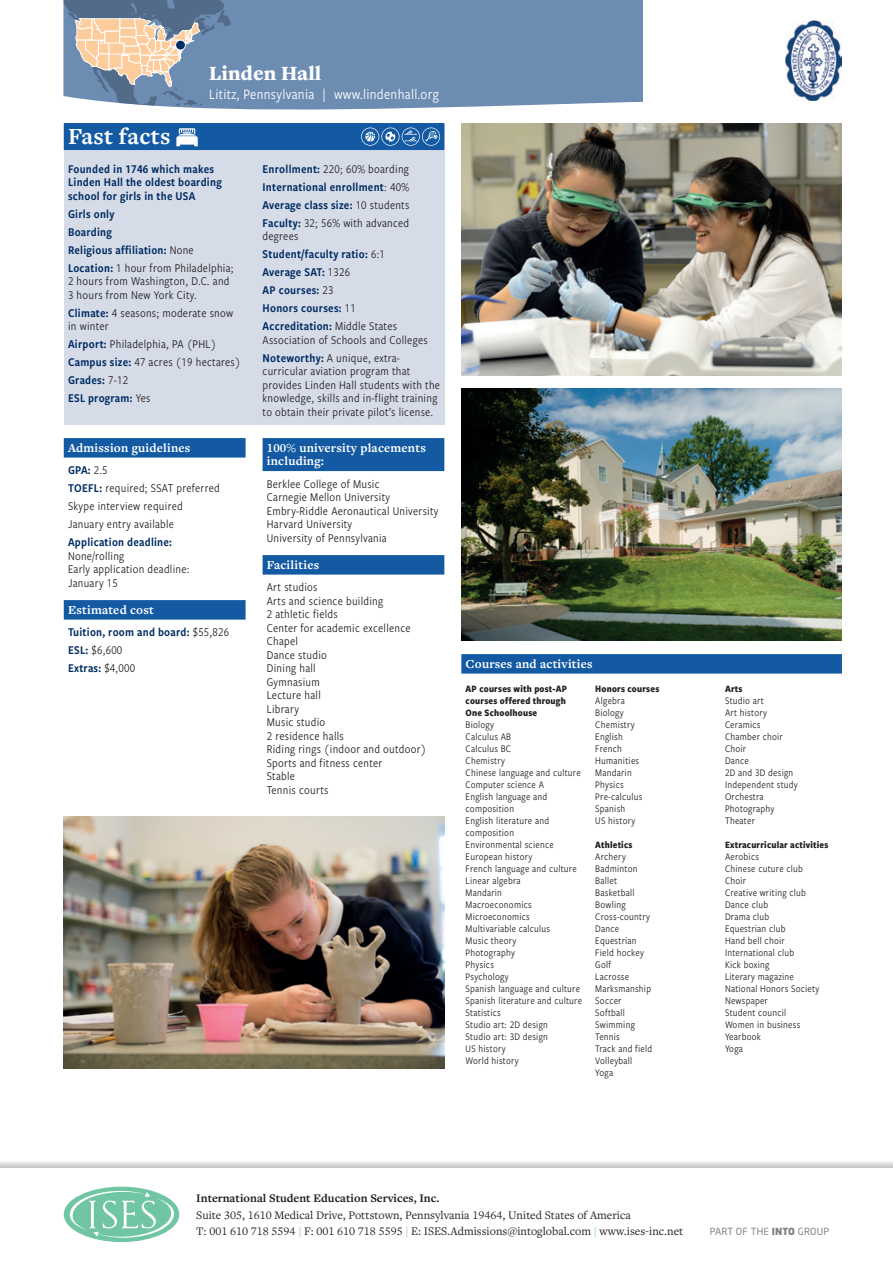
<style>
.page{position:relative;width:893px;height:1263px;background:#fff}
.page>*{position:absolute;margin:0;border:0;box-sizing:border-box;transform-origin:0 0}
.t1{font:700 24px "Freight Text Pro";letter-spacing:.01em;color:#fff}
.t2{font:900 21px "Freight Text Pro";color:#fff}
.t3{font:15px "Freight Sans Cnd Pro";letter-spacing:.02em;color:#fff}
.t4{font:700 12.75px/13.5px "Freight Text Pro";letter-spacing:.015em;color:#fff}
.t5{font:12.3px/13.5px "Freight Sans Cnd Pro";letter-spacing:.02em;color:#231f20}
.t6{font:12.3px/18px "Freight Sans Cnd Pro Semi";letter-spacing:.02em;color:#002c62}
.t7{font:12px/16.5px "Freight Text Pro";color:#231f20}
.t8{font:700 12px "Freight Text Pro";color:#231f20}
.t9{font:10.5px/12px "Freight Sans Cnd Pro";letter-spacing:.02em;color:#231f20}
.t10{font:700 10.2px/12px "Freight Sans Cnd Pro";letter-spacing:.02em;color:#231f20;text-align:justify}
.t11{font:9.75px "Neo Sans";letter-spacing:.02em;color:#808285}
.s1{font-family:"Freight Sans Cnd Pro";color:#231f20}
.s2{font-family:"Freight Sans Cnd Pro Semi";color:#002c62}
.s3{color:#70c6a2}
.s4{font-weight:900}
</style>
<div class="page">
<div style="left:160px;top:0;width:483px;height:110px;background:#6d8cb2"></div>
<svg style="left:63px;top:0;width:168px;height:106px;background:#959eac"></svg>
<div style="left:64px;top:123px;width:380px;height:302px;background:#d6dbe8"></div>
<div style="left:64px;top:123px;width:380px;height:27px;background:#135aa3"></div>
<svg style="left:176px;top:128px;width:22px;height:18px"></svg>
<svg style="left:361px;top:128px;width:79px;height:18px"></svg>
<div style="left:64px;top:438px;width:182px;height:20px;background:#135aa3"></div>
<div style="left:64px;top:600px;width:182px;height:20px;background:#135aa3"></div>
<div style="left:263px;top:438px;width:181px;height:33px;background:#135aa3"></div>
<div style="left:263px;top:555px;width:181px;height:20px;background:#135aa3"></div>
<div style="left:461px;top:654px;width:381px;height:20px;background:#135aa3"></div>
<img style="left:785px;top:21px;width:57px;height:80px">
<img style="left:462px;top:123px;width:380px;height:252px">
<img style="left:64px;top:816px;width:380px;height:252px">
<img style="left:461px;top:389px;width:381px;height:252px">
<div style="left:176px;top:40px;width:9px;height:10px;background:#002c62;border-radius:50%"></div>
<div style="left:175px;top:40px;width:11px;height:10px;border:1px solid #fff;border-radius:50%"></div>
<div style="left:64px;top:1186px;width:115px;height:56px;background:#70c6a2;border-radius:50%"></div>
<svg style="left:70px;top:1190px;width:104px;height:48px"></svg>
<h2 class="t2" style="left:209px;top:59px;width:114px">Linden Hall</h2>
<h3 class="t3" style="left:209px;top:84px;width:231px">Lititz, Pennsylvania | www.lindenhall.org</h3>
<h1 class="t1" style="left:68px;top:120px;width:104px">Fast facts</h1>
<p class="t6" style="left:68px;top:161px;width:155px;line-height:13.5px">Founded in 1746 which makes<br>Linden Hall the oldest boarding school for girls in the USA</p>
<p class="t6" style="left:68px;top:204px;width:127px">Girls only<br>Boarding<br>Religious affiliation: <span class="s1">None</span></p>
<p class="t5" style="left:68px;top:260px;width:167px"><span class="s2">Location:</span> 1 hour from Philadelphia;<br>2 hours from Washington, D.C. and<br>3 hours from New York City.</p>
<p class="t5" style="left:68px;top:305px;width:167px"><span class="s2">Climate:</span> 4 seasons; moderate snow in winter</p>
<p class="t5" style="left:68px;top:335px;width:174px;line-height:18px"><span class="s2">Airport:</span> Philadelphia, PA (PHL)<br><span class="s2">Campus size:</span> 47 acres (19 hectares)</p>
<p class="t6" style="left:68px;top:371px;width:84px">Grades: <span class="s1">7-12<br></span>ESL program: <span class="s1">Yes</span></p>
<p class="t4" style="left:68px;top:440px;width:124px">Admission guidelines</p>
<p class="t6" style="left:68px;top:461px;width:41px">GPA: <span class="s1">2.5</span></p>
<p class="t5" style="left:68px;top:479px;width:153px;line-height:18px"><span class="s2">TOEFL:</span> required; SSAT preferred<br>Skype interview required<br>January entry available</p>
<p class="t6" style="left:68px;top:533px;width:106px">Application deadline:</p>
<p class="t5" style="left:68px;top:548px;width:123px">None/rolling<br>Early application deadline:<br>January 15</p>
<p class="t4" style="left:68px;top:602px;width:87px">Estimated cost</p>
<p class="t6" style="left:68px;top:623px;width:163px">Tuition, room and board: <span class="s1">$55,826</span></p>
<p class="t5" style="left:68px;top:643px;width:56px"><span class="s2">ESL:</span> $6,600</p>
<p class="t6" style="left:68px;top:659px;width:69px">Extras: <span class="s1">$4,000</span></p>
<p class="t5" style="left:263px;top:161px;width:148px"><span class="s2">Enrollment:</span> 220; 60% boarding</p>
<p class="t6" style="left:263px;top:177px;width:148px">International enrollment<span class="s1">: 40%<br></span>Average class size: <span class="s1">10 students</span></p>
<p class="t5" style="left:263px;top:215px;width:148px"><span class="s2">Faculty:</span> 32; 56% with advanced degrees</p>
<p class="t6" style="left:263px;top:245px;width:136px">Student/faculty ratio: <span class="s1">6:1<br></span>Average SAT: <span class="s1">1326<br></span>AP courses: <span class="s1">23<br></span>Honors courses: <span class="s1">11<br></span>Accreditation: <span class="s1">Middle States</span></p>
<p class="t5" style="left:263px;top:330px;width:167px;line-height:18px">Association of Schools and Colleges<br><span class="s2">Noteworthy:</span> A unique, extra-</p>
<p class="t5" style="left:263px;top:364px;width:179px">curricular aviation program that provides Linden Hall students with the knowledge, skills and in-flight training to obtain their private pilot’s license.</p>
<p class="t4" style="left:267px;top:440px;width:161px">100% university placements including:</p>
<p class="t5" style="left:267px;top:476px;width:173px">Berklee College of Music<br>Carnegie Mellon University<br>Embry-Riddle Aeronautical University<br>Harvard University<br>University of Pennsylvania</p>
<p class="t4" style="left:267px;top:557px;width:54px">Facilities</p>
<p class="t5" style="left:267px;top:580px;width:161px">Art studios<br>Arts and science building<br>2 athletic fields<br>Center for academic excellence<br>Chapel<br>Dance studio<br>Dining hall<br>Gymnasium<br>Lecture hall<br>Library<br>Music studio<br>2 residence halls<br>Riding rings (indoor and outdoor)<br>Sports and fitness center<br>Stable<br>Tennis courts</p>
<p class="t4" style="left:466px;top:656px;width:129px">Courses and activities</p>
<p class="t10" style="left:466px;top:682px;width:103px">AP courses with post-AP courses offered through One Schoolhouse</p>
<p class="t9" style="left:466px;top:718px;width:118px">Biology<br>Calculus AB<br>Calculus BC<br>Chemistry<br>Chinese language and culture<br>Computer science A<br>English language and composition<br>English literature and composition<br>Environmental science<br>European history<br>French language and culture<br>Linear algebra<br>Mandarin<br>Macroeconomics<br>Microeconomics<br>Multivariable calculus<br>Music theory<br>Photography<br>Physics<br>Psychology<br>Spanish language and culture<br>Spanish literature and culture<br>Statistics<br>Studio art: 2D design<br>Studio art: 3D design<br>US history<br>World history</p>
<p class="t10" style="left:595px;top:682px;width:65px">Honors courses</p>
<p class="t9" style="left:595px;top:694px;width:49px">Algebra<br>Biology<br>Chemistry<br>English<br>French<br>Humanities<br>Mandarin<br>Physics<br>Pre-calculus<br>Spanish<br>US history</p>
<p class="t10" style="left:595px;top:838px;width:39px">Athletics</p>
<p class="t9" style="left:595px;top:850px;width:58px">Archery<br>Badminton<br>Ballet<br>Basketball<br>Bowling<br>Cross-country<br>Dance<br>Equestrian<br>Field hockey<br>Golf<br>Lacrosse<br>Marksmanship<br>Soccer<br>Softball<br>Swimming<br>Tennis<br>Track and field<br>Volleyball<br>Yoga</p>
<p class="t10" style="left:725px;top:682px;width:19px">Arts</p>
<p class="t9" style="left:725px;top:694px;width:74px">Studio art<br>Art history<br>Ceramics<br>Chamber choir<br>Choir<br>Dance<br>2D and 3D design<br>Independent study<br>Orchestra<br>Photography<br>Theater</p>
<p class="t10" style="left:725px;top:838px;width:105px">Extracurricular activities</p>
<p class="t9" style="left:725px;top:850px;width:96px">Aerobics<br>Chinese cuture club<br>Choir<br>Creative writing club<br>Dance club<br>Drama club<br>Equestrian club<br>Hand bell choir<br>International club<br>Kick boxing<br>Literary magazine<br>National Honors Society<br>Newspaper<br>Student council<br>Women in business<br>Yearbook<br>Yoga</p>
<p class="t8" style="left:196px;top:1190px;width:245px">International Student Education Services, Inc.</p>
<p class="t7" style="left:196px;top:1206px;width:488px">Suite 305, 1610 Medical Drive, Pottstown, Pennsylvania 19464, United States of America<br>T: 001 610 718 5594 <span class="s3">|</span> F: 001 610 718 5595 <span class="s3">|</span> E: ISES.Admissions@intoglobal.com <span class="s3">|</span> www.ises-inc.net</p>
<p class="t11" style="left:710px;top:1225px;width:121px">PART OF THE <span class="s4">INTO</span> GROUP</p>
</div>
